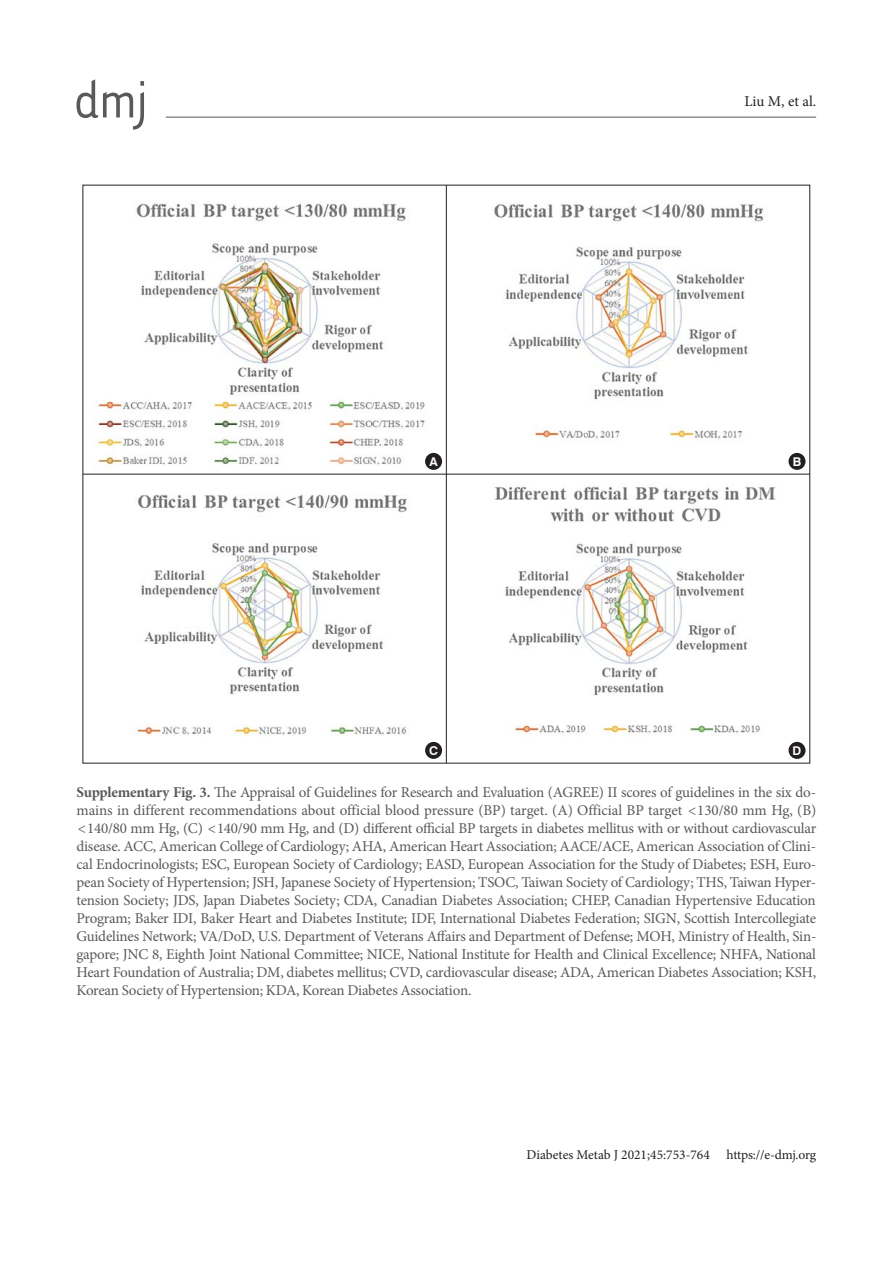
<style>
.page{position:relative;width:893px;height:1263px;background:#fff}
.page>*{position:absolute;margin:0;border:0;box-sizing:border-box;transform-origin:0 0}
.t1{font:15px/18px "Minion Pro";letter-spacing:-.015em;color:#58595b;text-align:justify}
.t2{font:15px "Minion Pro";color:#231f20}
.t3{font:13.5px "Minion Pro";color:#231f20}
.t4{font:700 12px "Swiss 721 BT";color:#fff}
.s1{font-weight:700}
</style>
<div class="page">
<hr style="left:166px;top:117px;width:650px;height:1px;background:#58595b">
<svg style="left:77px;top:79px;width:67px;height:51px"></svg>
<img style="left:85px;top:187px;width:723px;height:575px">
<div style="left:425px;top:453px;width:17px;height:17px;background:#231f20;border-radius:50%"></div>
<div style="left:425px;top:742px;width:17px;height:17px;background:#231f20;border-radius:50%"></div>
<div style="left:788px;top:453px;width:17px;height:17px;background:#231f20;border-radius:50%"></div>
<div style="left:788px;top:742px;width:17px;height:17px;background:#231f20;border-radius:50%"></div>
<hr style="left:83px;top:474px;width:727px;height:1px;background:#231f20">
<hr style="left:446px;top:185px;width:1px;height:578px;background:#231f20">
<p class="t4" style="left:429px;top:454px;width:10px">A</p>
<p class="t4" style="left:429px;top:743px;width:10px">C</p>
<p class="t2" style="left:744px;top:95px;width:73px">Liu M, et al.</p>
<p class="t4" style="left:793px;top:454px;width:10px">B</p>
<p class="t4" style="left:793px;top:743px;width:10px">D</p>
<p class="t1" style="left:77px;top:784px;width:741px"><span class="s1">Supplementary Fig. 3.</span> The Appraisal of Guidelines for Research and Evaluation (AGREE) II scores of guidelines in the six do&shy;mains in different recommendations about official blood pressure (BP) target. (A) Official BP target &lt;130/80 mm Hg, (B) &lt;140/80 mm Hg, (C) &lt;140/90 mm Hg, and (D) different official BP targets in diabetes mellitus with or without cardiovascular disease. ACC, American College of Cardiology; AHA, American Heart Association; AACE/ACE, American Association of Clini&shy;cal Endocrinologists; ESC, European Society of Cardiology; EASD, European Association for the Study of Diabetes; ESH, Euro&shy;pean Society of Hypertension; JSH, Japanese Society of Hypertension; TSOC, Taiwan Society of Cardiology; THS, Taiwan Hyper&shy;tension Society; JDS, Japan Diabetes Society; CDA, Canadian Diabetes Association; CHEP, Canadian Hypertensive Education Program; Baker IDI, Baker Heart and Diabetes Institute; IDF, International Diabetes Federation; SIGN, Scottish Intercollegiate Guidelines Network; VA/DoD, U.S. Department of Veterans Affairs and Department of Defense; MOH, Ministry of Health, Sin&shy;gapore; JNC 8, Eighth Joint National Committee; NICE, National Institute for Health and Clinical Excellence; NHFA, National Heart Foundation of Australia; DM, diabetes mellitus; CVD, cardiovascular disease; ADA, American Diabetes Association; KSH, Korean Society of Hypertension; KDA, Korean Diabetes Association.</p>
<p class="t3" style="left:526px;top:1150px;width:291px">Diabetes Metab J 2021;45:753-764 https://e-dmj.org</p>
</div>
